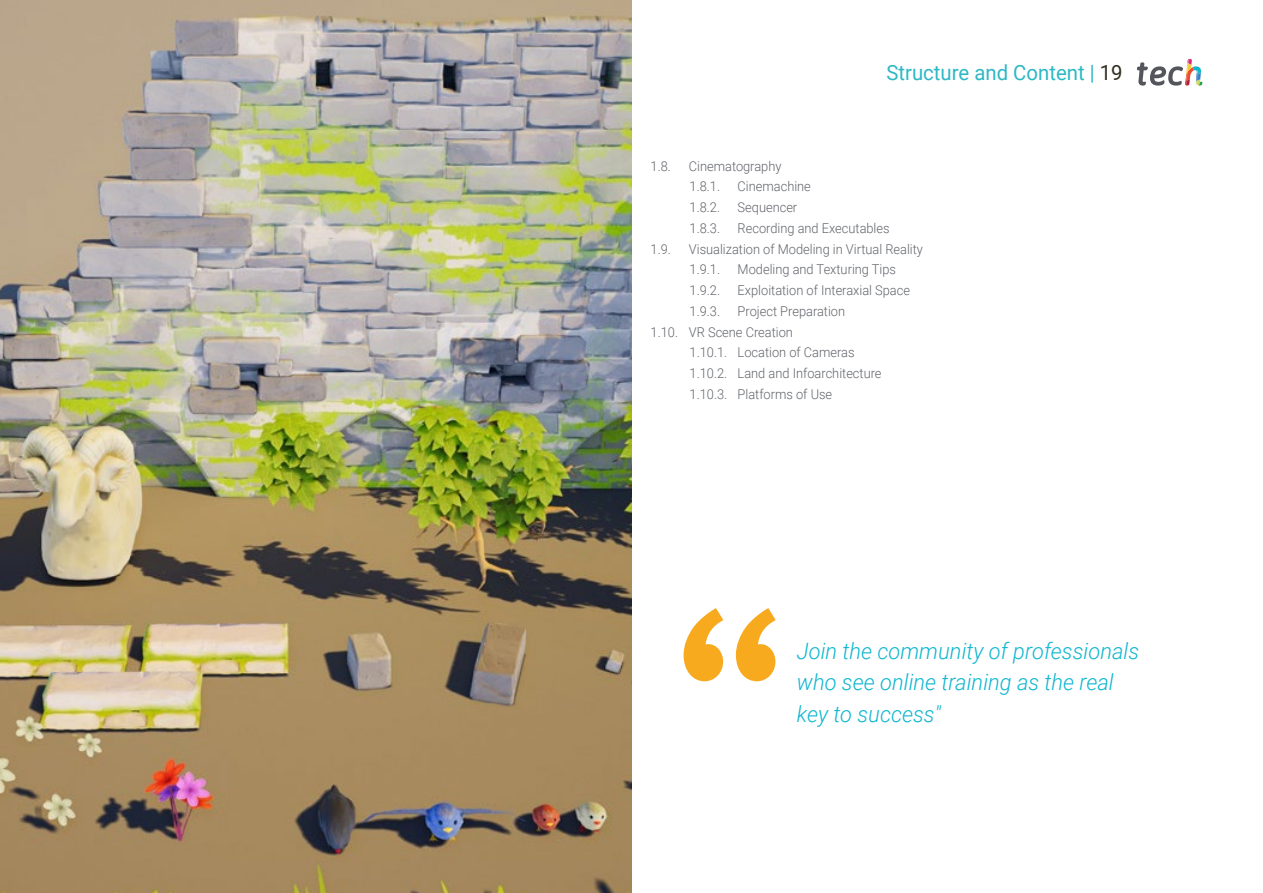
<style>
.page{position:relative;width:1263px;height:893px;background:#fff}
.page>*{position:absolute;margin:0;border:0;box-sizing:border-box;transform-origin:0 0}
.t1{font:italic 300 22.5px/31.5px "Roboto";color:#0fb6cf}
.t2{font:21px "Roboto";color:#2db8c5}
.t3{font:300 13.5px/20.7px "Roboto";color:#61646a;scale:.95 1}
.s1{color:#312e20}
</style>
<div class="page">
<svg style="left:1137px;top:59px;width:65px;height:27px"></svg>
<img style="left:0;top:0;width:631px;height:893px">
<svg style="left:683px;top:608px;width:93px;height:73px"></svg>
<p class="t3" style="left:651px;top:155px;width:23px">1.8.</p>
<p class="t3" style="left:689px;top:155px;width:99px">Cinematography<br>1.8.1.</p>
<p class="t3" style="left:738px;top:176px;width:79px">Cinemachine</p>
<h2 class="t2" style="left:886px;top:57px;width:238px">Structure and Content | <span class="s1">19</span></h2>
<p class="t3" style="left:690px;top:196px;width:34px">1.8.2.</p>
<p class="t3" style="left:738px;top:196px;width:64px">Sequencer</p>
<p class="t3" style="left:690px;top:217px;width:34px">1.8.3.</p>
<p class="t3" style="left:738px;top:217px;width:161px">Recording and Executables</p>
<p class="t3" style="left:651px;top:238px;width:23px">1.9.</p>
<p class="t3" style="left:689px;top:238px;width:248px">Visualization of Modeling in Virtual Reality<br>1.9.1.</p>
<p class="t3" style="left:738px;top:259px;width:168px">Modeling and Texturing Tips</p>
<p class="t3" style="left:690px;top:279px;width:34px">1.9.2.</p>
<p class="t3" style="left:738px;top:279px;width:183px">Exploitation of Interaxial Space</p>
<p class="t3" style="left:690px;top:300px;width:34px">1.9.3.</p>
<p class="t3" style="left:651px;top:300px;width:206px;text-indent:87px">Project Preparation<br>1.10. VR Scene Creation</p>
<p class="t3" style="left:690px;top:342px;width:203px">1.10.1. Location of Cameras<br>1.10.2. Land and Infoarchitecture<br>1.10.3. Platforms of Use</p>
<h1 class="t1" style="left:797px;top:634px;width:344px">Join the community of professionals who see online training as the real key to success"</h1>
</div>
